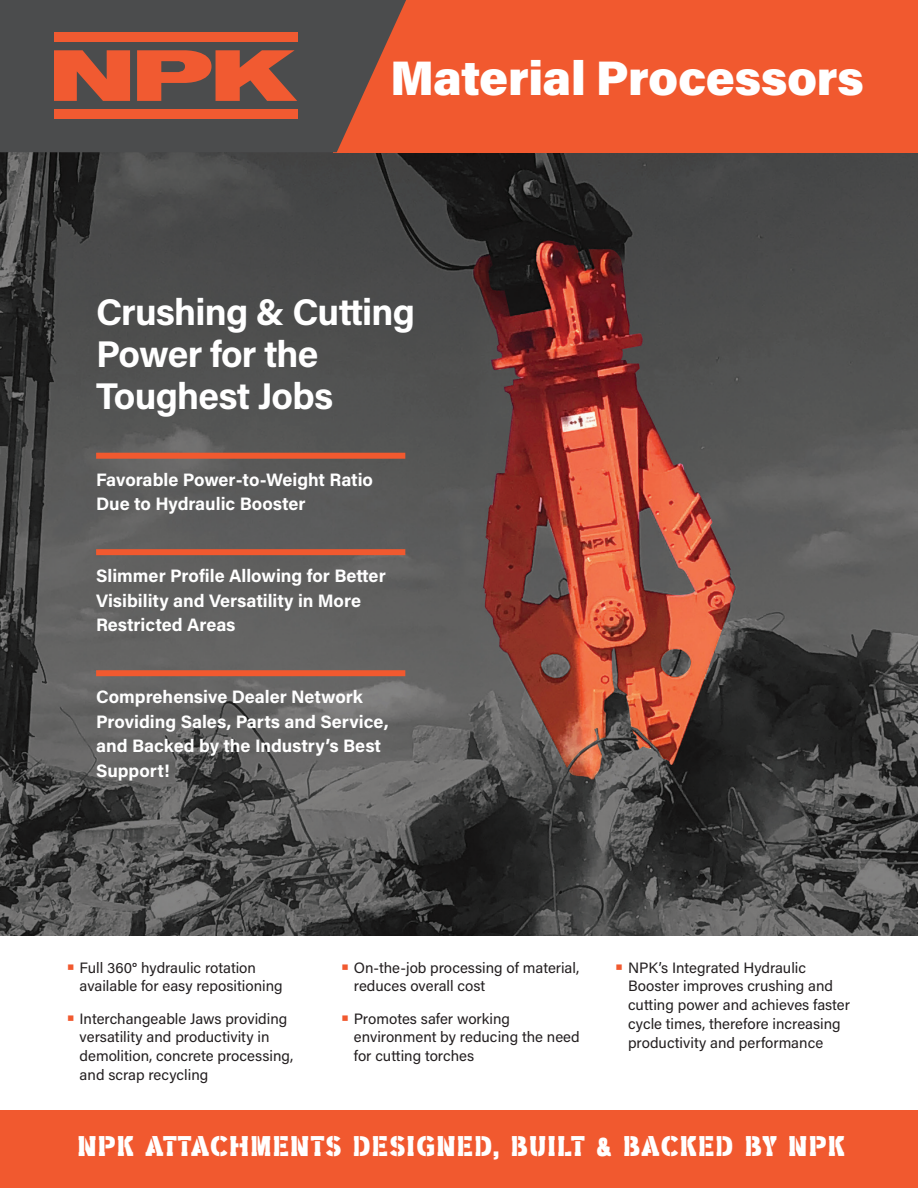
<style>
.page{position:relative;width:918px;height:1188px;background:#fff}
.page>*{position:absolute;margin:0;border:0;box-sizing:border-box;transform-origin:0 0}
.t1{font:900 48.45px "Acumin Pro";letter-spacing:-.01em;color:#fff}
.t2{font:700 37.2px/41.8px "Acumin Pro";letter-spacing:-.02em;color:#fff}
.t3{font:28.5px "Milan Stencil";letter-spacing:.04em;color:#fff}
.t4{font:700 18px/24.6px "Acumin Pro";color:#fff}
.t5{font:15px/18.8px "Acumin Pro";color:#231f20}
.s1{font-weight:700;font-size:22.5px;color:#f1592f}
.s2{font-weight:700}
</style>
<div class="page">
<img style="left:0;top:152px;width:918px;height:784px">
<div style="left:333px;top:0;width:585px;height:152px;background:#f1592f"></div>
<div style="left:0;top:1110px;width:918px;height:78px;background:#f1592f"></div>
<svg style="left:0;top:0;width:406px;height:152px;fill:#4b4c4d"></svg>
<div style="left:54px;top:33px;width:243px;height:9px;background:#f15a31"></div>
<div style="left:54px;top:109px;width:243px;height:10px;background:#f15a31"></div>
<svg style="left:54px;top:50px;width:76px;height:51px"></svg>
<svg style="left:137px;top:50px;width:160px;height:51px"></svg>
<div style="left:96px;top:453px;width:309px;height:6px;background:#f1592f"></div>
<div style="left:96px;top:549px;width:309px;height:6px;background:#f1592f"></div>
<div style="left:96px;top:670px;width:309px;height:6px;background:#f1592f"></div>
<p class="t1" style="left:390px;top:44px;width:475px">Material Processors</p>
<p class="t2" style="left:96px;top:290px;width:321px">Crushing &amp; Cutting<br>Power for the<br>Toughest Jobs</p>
<p class="t4" style="left:96px;top:466px;width:278px">Favorable Power-to-Weight Ratio<br>Due to Hydraulic Booster</p>
<p class="t4" style="left:96px;top:563px;width:291px">Slimmer Profile Allowing for Better<br>Visibility and Versatility in More<br>Restricted Areas</p>
<p class="t4" style="left:96px;top:684px;width:294px">Comprehensive Dealer Network<br>Providing Sales, Parts and Service, and Backed by the Industry’s Best<br>Support!</p>
<p class="t5" style="left:80px;top:957px;width:205px;text-indent:-14px"><span class="s1">•</span> Full 360<span class="s2">°</span> hydraulic rotation available for easy repositioning</p>
<p class="t5" style="left:80px;top:1008px;width:215px;text-indent:-14px"><span class="s1">•</span> Interchangeable Jaws providing versatility and productivity in demolition, concrete processing, and scrap recycling</p>
<p class="t5" style="left:354px;top:957px;width:227px;text-indent:-14px"><span class="s1">•</span> On-the-job processing of material, reduces overall cost</p>
<p class="t5" style="left:354px;top:1008px;width:227px;text-indent:-14px"><span class="s1">•</span> Promotes safer working environment by reducing the need for cutting torches</p>
<p class="t5" style="left:628px;top:957px;width:223px;text-indent:-14px"><span class="s1">•</span> NPK’s Integrated Hydraulic<br>Booster improves crushing and cutting power and achieves faster cycle times, therefore increasing productivity and performance</p>
<p class="t3" style="left:77px;top:1135px;width:769px">NPK ATTACHMENTS DESIGNED, BUILT &amp; BACKED BY NPK</p>
</div>
